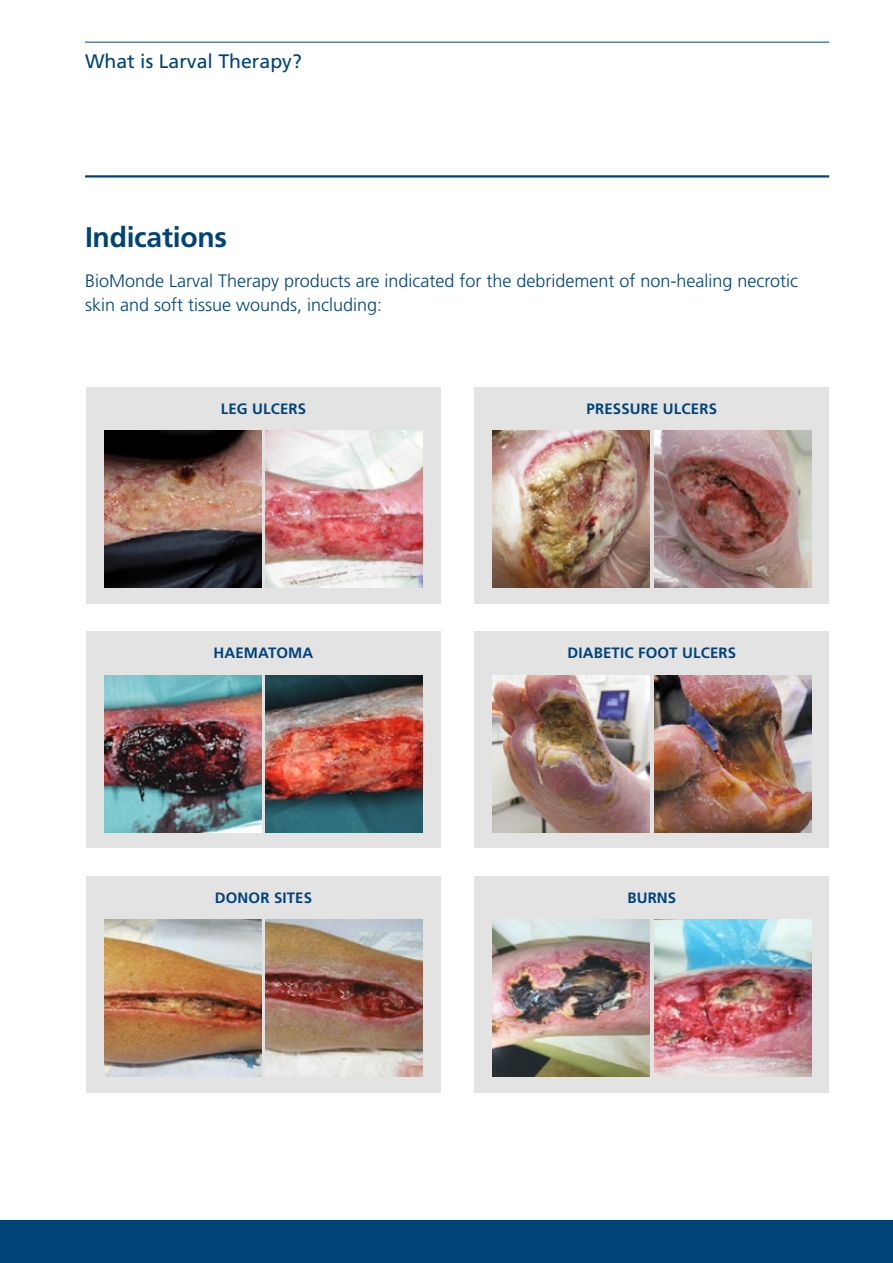
<style>
.page{position:relative;width:893px;height:1263px;background:#fff}
.page>*{position:absolute;margin:0;border:0;box-sizing:border-box;transform-origin:0 0}
.t1{font:700 28.35px "Frutiger";letter-spacing:-.01em;color:#004379}
.t2{font:19.5px "Frutiger";color:#004379}
.t3{font:300 18px/24px "Frutiger";color:#004379}
.t4{font:700 15px "Frutiger";letter-spacing:.01em;color:#004379}
</style>
<div class="page">
<hr style="left:85px;top:42px;width:744px;height:1px;background:#004379">
<hr style="left:85px;top:175px;width:744px;height:3px;background:#004379">
<div style="left:0;top:1220px;width:893px;height:43px;background:#004379"></div>
<div style="left:86px;top:387px;width:355px;height:217px;background:#e3e3e3"></div>
<img style="left:104px;top:431px;width:157px;height:157px">
<img style="left:266px;top:431px;width:157px;height:157px">
<div style="left:86px;top:631px;width:355px;height:217px;background:#e3e3e3"></div>
<div style="left:86px;top:876px;width:355px;height:217px;background:#e3e3e3"></div>
<img style="left:104px;top:675px;width:157px;height:157px">
<img style="left:104px;top:920px;width:157px;height:157px">
<img style="left:266px;top:675px;width:157px;height:157px">
<img style="left:266px;top:920px;width:157px;height:157px">
<div style="left:474px;top:387px;width:355px;height:217px;background:#e3e3e3"></div>
<div style="left:474px;top:631px;width:355px;height:217px;background:#e3e3e3"></div>
<div style="left:474px;top:876px;width:355px;height:217px;background:#e3e3e3"></div>
<img style="left:492px;top:431px;width:158px;height:157px">
<img style="left:492px;top:675px;width:158px;height:157px">
<img style="left:492px;top:920px;width:158px;height:157px">
<img style="left:654px;top:431px;width:157px;height:157px">
<img style="left:654px;top:675px;width:157px;height:157px">
<img style="left:654px;top:920px;width:157px;height:157px">
<p class="t2" style="left:85px;top:50px;width:218px">What is Larval Therapy?</p>
<h1 class="t1" style="left:85px;top:221px;width:144px">Indications</h1>
<p class="t3" style="left:85px;top:269px;width:715px">BioMonde Larval Therapy products are indicated for the debridement of non-healing necrotic skin and soft tissue wounds, including:</p>
<p class="t4" style="left:221px;top:399px;width:87px">LEG ULCERS</p>
<p class="t4" style="left:587px;top:399px;width:132px">PRESSURE ULCERS</p>
<p class="t4" style="left:213px;top:644px;width:101px">HAEMATOMA</p>
<p class="t4" style="left:567px;top:644px;width:170px">DIABETIC FOOT ULCERS</p>
<p class="t4" style="left:215px;top:888px;width:99px">DONOR SITES</p>
<p class="t4" style="left:627px;top:888px;width:50px">BURNS</p>
</div>
